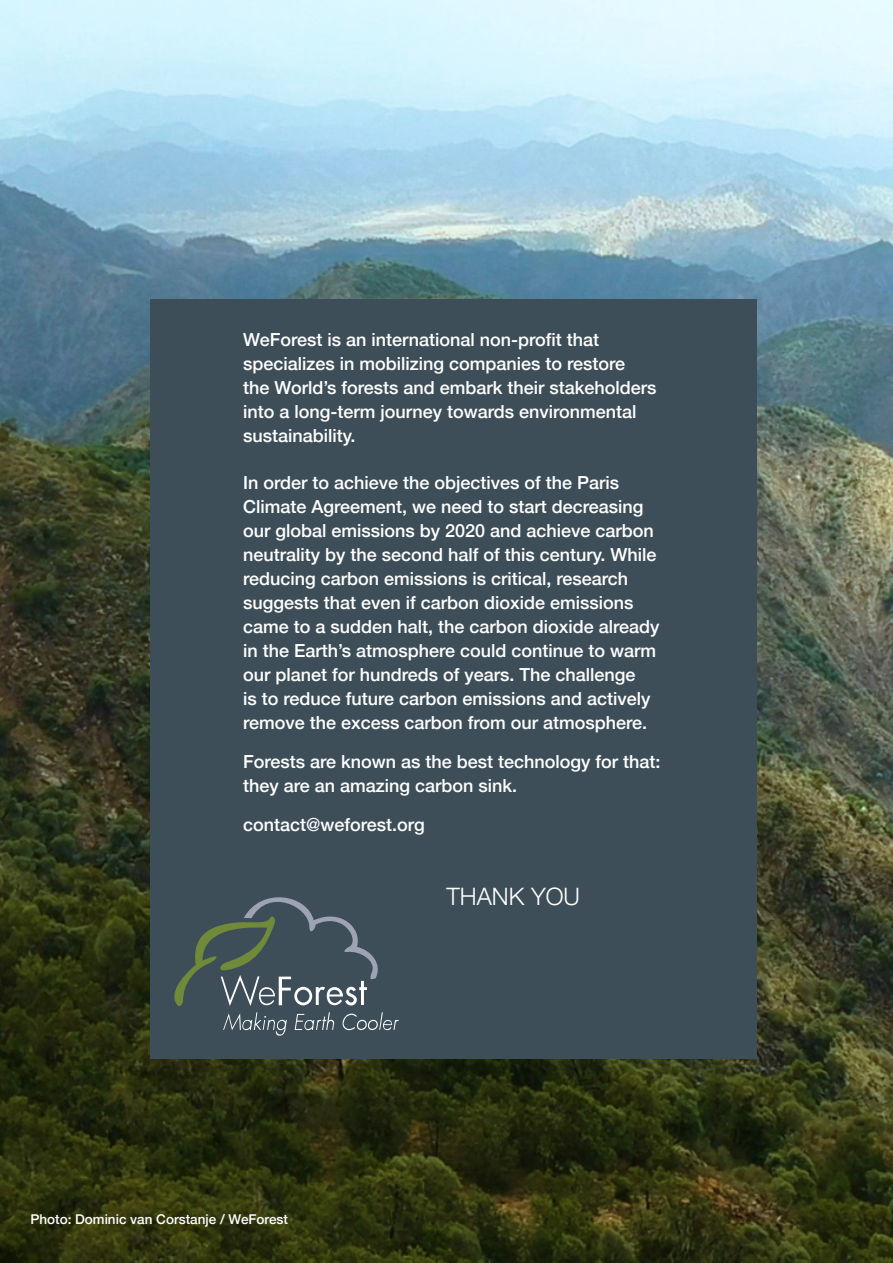
<style>
.page{position:relative;width:893px;height:1263px;background:#fff}
.page>*{position:absolute;margin:0;border:0;box-sizing:border-box;transform-origin:0 0}
.t1{font:300 24px "Helvetica Neue";color:#fff}
.t2{font:500 18px/24px "Helvetica Neue";color:#fff}
.t3{font:500 13.5px "Helvetica Neue";color:#fff}
</style>
<div class="page">
<img style="left:0;top:0;width:893px;height:1263px">
<div style="left:150px;top:300px;width:607px;height:759px;background:#3d4e58"></div>
<svg style="left:174px;top:897px;width:225px;height:139px"></svg>
<p class="t2" style="left:243px;top:326px;width:415px">WeForest is an international non-profit that specializes in mobilizing companies to restore<br>the World’s forests and embark their stakeholders into a long-term journey towards environmental sustainability.</p>
<p class="t2" style="left:243px;top:469px;width:418px">In order to achieve the objectives of the Paris Climate Agreement, we need to start decreasing our global emissions by 2020 and achieve carbon neutrality by the second half of this century. While reducing carbon emissions is critical, research suggests that even if carbon dioxide emissions came to a sudden halt, the carbon dioxide already in the Earth’s atmosphere could continue to warm our planet for hundreds of years. The challenge<br>is to reduce future carbon emissions and actively remove the excess carbon from our atmosphere.</p>
<p class="t2" style="left:243px;top:748px;width:419px">Forests are known as the best technology for that: they are an amazing carbon sink.</p>
<p class="t2" style="left:243px;top:811px;width:183px">contact@weforest.org</p>
<p class="t3" style="left:30px;top:1208px;width:259px">Photo: Dominic van Corstanje / WeForest</p>
<p class="t1" style="left:447px;top:877px;width:135px">THANK YOU</p>
</div>
